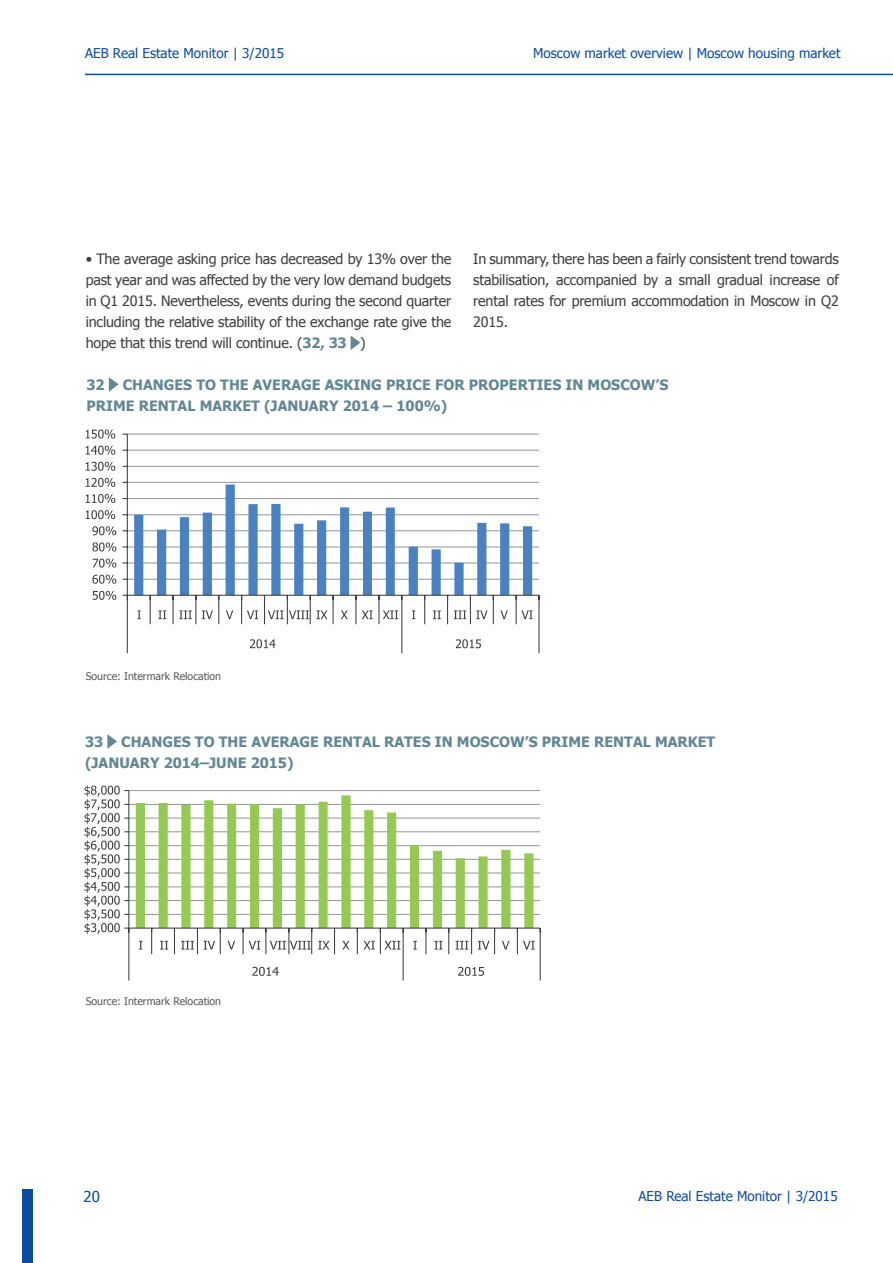
<style>
.page{position:relative;width:893px;height:1263px;background:#fff}
.page>*{position:absolute;margin:0;border:0;box-sizing:border-box;transform-origin:0 0}
.t1{font:15px "Tahoma";color:#0d4c9f}
.t2{font:14.25px/21px "Tahoma";letter-spacing:-.01em;color:#3e3e3f;text-align:justify}
.t3{font:700 14.25px/21px "Tahoma";color:#648796}
.t4{font:13.5px "Tahoma";color:#0d4c9f}
.t5{font:10.5px "Tahoma";color:#57585a}
.s1{font-weight:700;color:#648796}
</style>
<div class="page">
<div style="left:23px;top:1189px;width:10px;height:74px;background:#0d4c9f"></div>
<hr style="left:85px;top:74px;width:808px;height:1px;background:#0d4c9f">
<svg style="left:351px;top:336px;width:9px;height:14px"></svg>
<svg style="left:109px;top:377px;width:10px;height:15px"></svg>
<svg style="left:107px;top:734px;width:10px;height:15px"></svg>
<hr style="left:127px;top:434px;width:412px;height:1px;background:#939598">
<hr style="left:127px;top:450px;width:412px;height:1px;background:#939598">
<hr style="left:127px;top:466px;width:412px;height:1px;background:#939598">
<hr style="left:127px;top:482px;width:412px;height:1px;background:#939598">
<hr style="left:127px;top:498px;width:412px;height:1px;background:#939598">
<hr style="left:127px;top:514px;width:412px;height:1px;background:#939598">
<hr style="left:127px;top:530px;width:412px;height:1px;background:#939598">
<hr style="left:127px;top:547px;width:412px;height:1px;background:#939598">
<hr style="left:127px;top:563px;width:412px;height:1px;background:#939598">
<hr style="left:127px;top:579px;width:412px;height:1px;background:#939598">
<hr style="left:127px;top:434px;width:1px;height:161px;background:#3e3e3f">
<hr style="left:127px;top:595px;width:412px;height:1px;background:#3e3e3f">
<svg style="left:122px;top:595px;width:6px;height:58px"></svg>
<svg style="left:93px;top:591px;width:23px;height:9px"></svg>
<svg style="left:92px;top:575px;width:24px;height:9px"></svg>
<svg style="left:93px;top:558px;width:23px;height:10px"></svg>
<svg style="left:92px;top:542px;width:24px;height:9px"></svg>
<svg style="left:92px;top:526px;width:24px;height:9px"></svg>
<svg style="left:86px;top:510px;width:29px;height:9px"></svg>
<svg style="left:86px;top:494px;width:29px;height:9px"></svg>
<svg style="left:86px;top:478px;width:29px;height:9px"></svg>
<svg style="left:86px;top:462px;width:29px;height:9px"></svg>
<svg style="left:86px;top:446px;width:29px;height:9px"></svg>
<svg style="left:86px;top:429px;width:29px;height:10px"></svg>
<svg style="left:134px;top:484px;width:405px;height:169px"></svg>
<hr style="left:129px;top:790px;width:411px;height:1px;background:#939598">
<hr style="left:129px;top:804px;width:411px;height:1px;background:#939598">
<hr style="left:129px;top:818px;width:411px;height:1px;background:#939598">
<hr style="left:129px;top:831px;width:411px;height:1px;background:#939598">
<hr style="left:129px;top:845px;width:411px;height:1px;background:#939598">
<hr style="left:129px;top:859px;width:411px;height:1px;background:#939598">
<hr style="left:129px;top:873px;width:411px;height:1px;background:#939598">
<hr style="left:129px;top:887px;width:411px;height:1px;background:#939598">
<hr style="left:129px;top:900px;width:411px;height:1px;background:#939598">
<hr style="left:129px;top:914px;width:411px;height:1px;background:#939598">
<svg style="left:136px;top:795px;width:397px;height:132px"></svg>
<hr style="left:129px;top:927px;width:411px;height:2px;background:#3e3e3f">
<svg style="left:425px;top:929px;width:1px;height:25px"></svg>
<svg style="left:174px;top:929px;width:1px;height:25px"></svg>
<svg style="left:151px;top:929px;width:1px;height:25px"></svg>
<svg style="left:85px;top:785px;width:44px;height:195px"></svg>
<svg style="left:139px;top:941px;width:3px;height:8px"></svg>
<svg style="left:160px;top:941px;width:8px;height:8px"></svg>
<svg style="left:181px;top:928px;width:17px;height:26px"></svg>
<svg style="left:204px;top:928px;width:17px;height:26px"></svg>
<svg style="left:228px;top:941px;width:7px;height:8px"></svg>
<svg style="left:243px;top:928px;width:69px;height:26px"></svg>
<svg style="left:318px;top:928px;width:17px;height:26px"></svg>
<svg style="left:342px;top:941px;width:7px;height:8px"></svg>
<svg style="left:357px;top:928px;width:47px;height:52px"></svg>
<svg style="left:413px;top:941px;width:4px;height:8px"></svg>
<svg style="left:434px;top:928px;width:15px;height:26px"></svg>
<svg style="left:455px;top:928px;width:17px;height:26px"></svg>
<svg style="left:478px;top:928px;width:17px;height:26px"></svg>
<svg style="left:502px;top:941px;width:7px;height:8px"></svg>
<svg style="left:517px;top:928px;width:24px;height:52px"></svg>
<svg style="left:252px;top:967px;width:27px;height:9px"></svg>
<svg style="left:458px;top:967px;width:26px;height:9px"></svg>
<p class="t4" style="left:85px;top:44px;width:201px">AEB Real Estate Monitor | 3/2015</p>
<p class="t4" style="left:533px;top:44px;width:309px">Moscow market overview | Moscow housing market</p>
<p class="t2" style="left:473px;top:248px;width:367px">In summary, there has been a fairly consistent trend towards stabilisation, accompanied by a small gradual increase of rental rates for premium accommodation in Moscow in Q2<br>2015.</p>
<p class="t2" style="left:86px;top:248px;width:367px">• The average asking price has decreased by 13% over the past year and was affected by the very low demand budgets in Q1 2015. Nevertheless, events during the second quarter including the relative stability of the exchange rate give the hope that this trend will continue. (<span class="s1">32, 33</span> )</p>
<p class="t3" style="left:87px;top:373px;width:20px">32</p>
<p class="t3" style="left:86px;top:373px;width:583px;text-indent:36px">CHANGES TO THE AVERAGE ASKING PRICE FOR PROPERTIES IN MOSCOW’S<br>PRIME RENTAL MARKET (JANUARY 2014 – 100%)</p>
<p class="t5" style="left:86px;top:669px;width:137px">Source: Intermark Relocation</p>
<p class="t3" style="left:85px;top:730px;width:632px;text-indent:36px">CHANGES TO THE AVERAGE RENTAL RATES IN MOSCOW’S PRIME RENTAL MARKET (JANUARY 2014–JUNE 2015)</p>
<p class="t3" style="left:85px;top:730px;width:20px">33</p>
<p class="t5" style="left:86px;top:994px;width:137px">Source: Intermark Relocation</p>
<p class="t1" style="left:84px;top:1187px;width:18px">20</p>
<p class="t4" style="left:638px;top:1187px;width:201px">AEB Real Estate Monitor | 3/2015</p>
</div>
